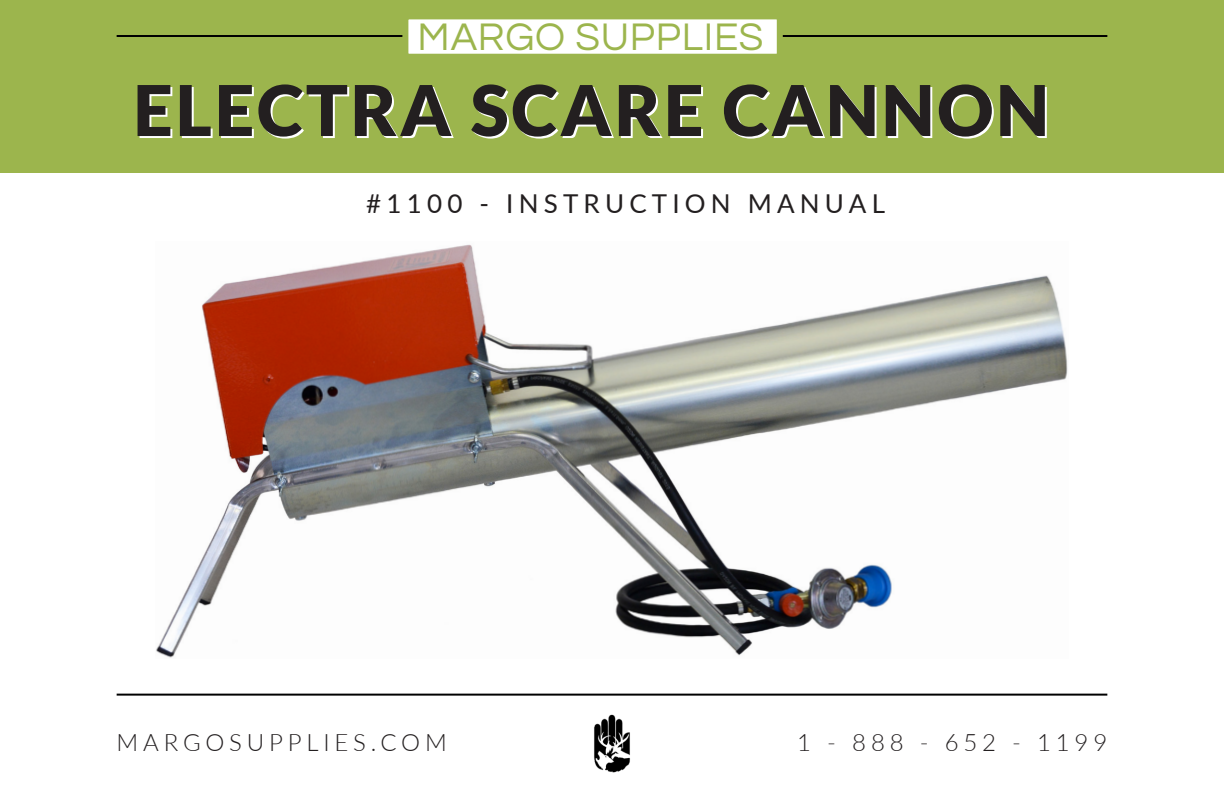
<style>
.page{position:relative;width:1224px;height:792px;background:#fff}
.page>*{position:absolute;margin:0;border:0;box-sizing:border-box;transform-origin:0 0}
.t1{font:900 70px "Lato";letter-spacing:.04em;color:#fff}
.t2{font:40px "Questrial";letter-spacing:.02em;color:#9cb54d}
.t3{font:26px "Lato";letter-spacing:.2em;color:#231f20}
.t4{font:300 24px "Lato";letter-spacing:.2em;color:#231f20}
</style>
<div class="page">
<div style="left:0;top:0;width:1224px;height:173px;background:#9cb54d"></div>
<hr style="left:117px;top:35px;width:990px;height:2px;background:#000">
<div style="left:402px;top:13px;width:381px;height:47px;background:#fff;border:6px solid #9cb54d"></div>
<img style="left:594px;top:714px;width:36px;height:58px">
<img style="left:156px;top:244px;width:912px;height:414px">
<hr style="left:117px;top:694px;width:990px;height:2px;background:#000">
<p class="t2" style="left:418px;top:17px;width:347px">MARGO SUPPLIES</p>
<p class="t1" style="left:135px;top:71px;width:917px">ELECTRA SCARE CANNON</p>
<p class="t3" style="left:366px;top:185px;width:520px">#1100 - INSTRUCTION MANUAL</p>
<p class="t4" style="left:117px;top:725px;width:332px">MARGOSUPPLIES.COM</p>
<p class="t4" style="left:797px;top:725px;width:311px">1 - 888 - 652 - 1199</p>
</div>
